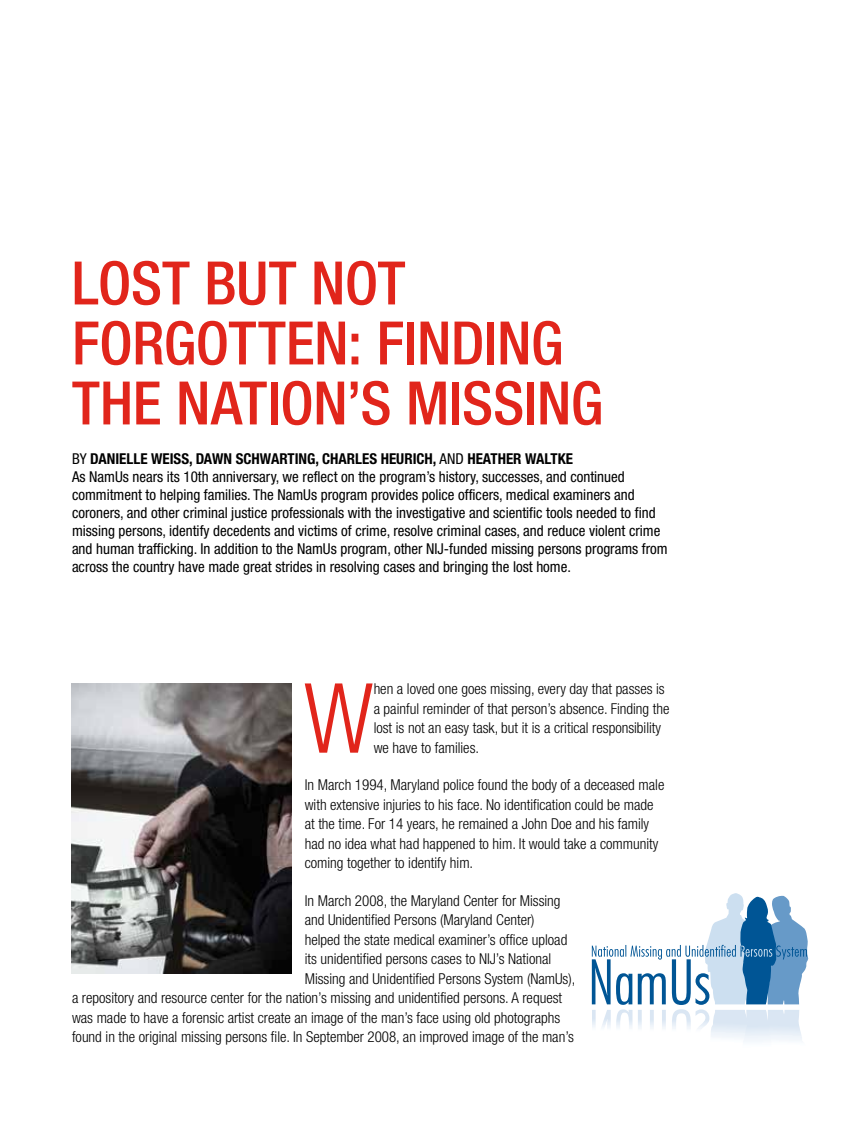
<style>
.page{position:relative;width:864px;height:1134px;background:#fff}
.page>*{position:absolute;margin:0;border:0;box-sizing:border-box;transform-origin:0 0}
.t1{font:300 condensed 96.9px "Helvetica Neue LT Std";color:#e1251b}
.t2{font:500 condensed 60px/60px "Helvetica Neue LT Std";letter-spacing:-.005em;color:#e1251b}
.t3{font:300 condensed 15px/19.5px "Helvetica Neue LT Std";color:#000}
.t4{font:condensed 15px/18px "Helvetica Neue LT Std";color:#000}
.s1{font-weight:700}
</style>
<div class="page">
<img style="left:72px;top:683px;width:219px;height:291px">
<img style="left:709px;top:1010px;width:31px;height:28px">
<img style="left:776px;top:1010px;width:26px;height:31px">
<img style="left:740px;top:1010px;width:36px;height:32px">
<img style="left:592px;top:1009px;width:117px;height:20px">
<svg style="left:592px;top:893px;width:216px;height:112px"></svg>
<h1 class="t2" style="left:72px;top:252px;width:533px">LOST BUT NOT<br>FORGOTTEN: FINDING<br>THE NATION’S MISSING</h1>
<p class="t4" style="left:72px;top:450px;width:597px">BY <span class="s1">DANIELLE WEISS, DAWN SCHWARTING, CHARLES HEURICH,</span> AND <span class="s1">HEATHER WALTKE<br></span>As NamUs nears its 10th anniversary, we reflect on the program’s history, successes, and continued commitment to helping families. The NamUs program provides police officers, medical examiners and coroners, and other criminal justice professionals with the investigative and scientific tools needed to find missing persons, identify decedents and victims of crime, resolve criminal cases, and reduce violent crime and human trafficking. In addition to the NamUs program, other NIJ-funded missing persons programs from across the country have made great strides in resolving cases and bringing the lost home.</p>
<p class="t1" style="left:304px;top:663px;width:71px">W</p>
<p class="t3" style="left:374px;top:679px;width:297px">hen a loved one goes missing, every day that passes is a painful reminder of that person’s absence. Finding the lost is not an easy task, but it is a critical responsibility we have to families.</p>
<p class="t3" style="left:305px;top:775px;width:361px">In March 1994, Maryland police found the body of a deceased male with extensive injuries to his face. No identification could be made at the time. For 14 years, he remained a John Doe and his family had no idea what had happened to him. It would take a community coming together to identify him.</p>
<p class="t3" style="left:305px;top:891px;width:272px">In March 2008, the Maryland Center for Missing and Unidentified Persons (Maryland Center)<br>helped the state medical examiner’s office upload its unidentified persons cases to NIJ’s National Missing and Unidentified Persons System (NamUs),</p>
<p class="t3" style="left:72px;top:988px;width:492px">a repository and resource center for the nation’s missing and unidentified persons. A request</p>
<p class="t3" style="left:72px;top:1008px;width:503px">was made to have a forensic artist create an image of the man’s face using old photographs found in the original missing persons file. In September 2008, an improved image of the man’s</p>
</div>
